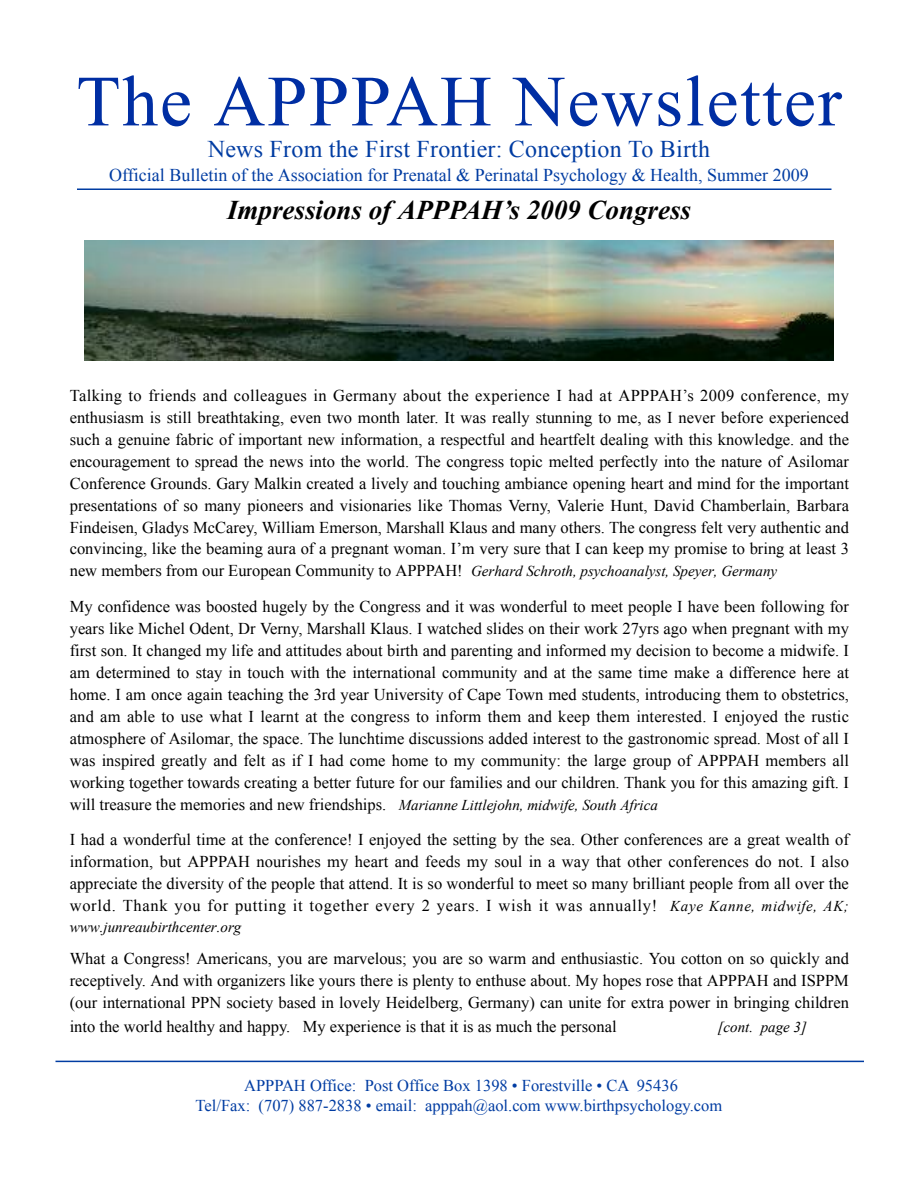
<style>
.page{position:relative;width:918px;height:1188px;background:#fff}
.page>*{position:absolute;margin:0;border:0;box-sizing:border-box;transform-origin:0 0}
.t1{font:72px "Times New Roman";letter-spacing:.025em;color:#002ea3}
.t2{font:italic 700 27px "Times New Roman";color:#000}
.t3{font:24px "Times New Roman";letter-spacing:.01em;color:#003ca2}
.t4{font:18px "Times New Roman";color:#003ca2}
.t5{font:16.5px/21.9px "Times New Roman";color:#000;text-align:justify}
.t6{font:16.5px/19.5px "Times New Roman";color:#003ca2;text-align:center}
.t7{font:italic 15px "Times New Roman";color:#000}
.s1{font-style:italic;font-size:15px}
</style>
<div class="page">
<hr style="left:77px;top:189px;width:754px;height:1px;background:#003ca2">
<hr style="left:56px;top:1061px;width:808px;height:1px;background:#003ca2">
<img style="left:85px;top:241px;width:748px;height:120px">
<h1 class="t1" style="left:76px;top:61px;width:767px">The APPPAH Newsletter</h1>
<h3 class="t3" style="left:208px;top:135px;width:504px">News From the First Frontier: Conception To Birth</h3>
<p class="t4" style="left:109px;top:165px;width:701px">Official Bulletin of the Association for Prenatal &amp; Perinatal Psychology &amp; Health, Summer 2009</p>
<h2 class="t2" style="left:227px;top:195px;width:466px">Impressions of APPPAH’s 2009 Congress</h2>
<p class="t5" style="left:70px;top:384px;width:781px">Talking to friends and colleagues in Germany about the experience I had at APPPAH’s 2009 conference, my enthusiasm is still breathtaking, even two month later. It was really stunning to me, as I never before experienced such a genuine fabric of important new information, a respectful and heartfelt dealing with this knowledge. and the encouragement to spread the news into the world. The congress topic melted perfectly into the nature of Asilomar Conference Grounds. Gary Malkin created a lively and touching ambiance opening heart and mind for the important presentations of so many pioneers and visionaries like Thomas Verny, Valerie Hunt, David Chamberlain, Barbara Findeisen, Gladys McCarey, William Emerson, Marshall Klaus and many others. The congress felt very authentic and convincing, like the beaming aura of a pregnant woman. I’m very sure that I can keep my promise to bring at least 3 new members from our European Community to APPPAH! <span class="s1">Gerhard Schroth, psychoanalyst, Speyer, Germany</span></p>
<p class="t5" style="left:70px;top:596px;width:781px">My confidence was boosted hugely by the Congress and it was wonderful to meet people I have been following for years like Michel Odent, Dr Verny, Marshall Klaus. I watched slides on their work 27yrs ago when pregnant with my first son. It changed my life and attitudes about birth and parenting and informed my decision to become a midwife. I am determined to stay in touch with the international community and at the same time make a difference here at home. I am once again teaching the 3rd year University of Cape Town med students, introducing them to obstetrics, and am able to use what I learnt at the congress to inform them and keep them interested. I enjoyed the rustic atmosphere of Asilomar, the space. The lunchtime discussions added interest to the gastronomic spread. Most of all I was inspired greatly and felt as if I had come home to my community: the large group of APPPAH members all working together towards creating a better future for our families and our children. Thank you for this amazing gift. I will treasure the memories and new friendships. <span class="s1">Marianne Littlejohn, midwife, South Africa</span></p>
<p class="t5" style="left:70px;top:829px;width:781px">I had a wonderful time at the conference! I enjoyed the setting by the sea. Other conferences are a great wealth of information, but APPPAH nourishes my heart and feeds my soul in a way that other conferences do not. I also appreciate the diversity of the people that attend. It is so wonderful to meet so many brilliant people from all over the world. Thank you for putting it together every 2 years. I wish it was annually! <span class="s1">Kaye Kanne, midwife, AK;</span></p>
<p class="t7" style="left:70px;top:918px;width:173px">www.junreaubirthcenter.org</p>
<p class="t5" style="left:70px;top:947px;width:781px">What a Congress! Americans, you are marvelous; you are so warm and enthusiastic. You cotton on so quickly and receptively. And with organizers like yours there is plenty to enthuse about. My hopes rose that APPPAH and ISPPM (our international PPN society based in lovely Heidelberg, Germany) can unite for extra power in bringing children</p>
<p class="t5" style="left:70px;top:1016px;width:548px">into the world healthy and happy. My experience is that it is as much the personal</p>
<p class="t7" style="left:718px;top:1019px;width:91px">[cont. page 3]</p>
<p class="t6" style="left:196px;top:1076px;width:528px">APPPAH Office: Post Office Box 1398 • Forestville • CA 95436<br>Tel/Fax: (707) 887-2838 • email: apppah@aol.com www.birthpsychology.com</p>
</div>
